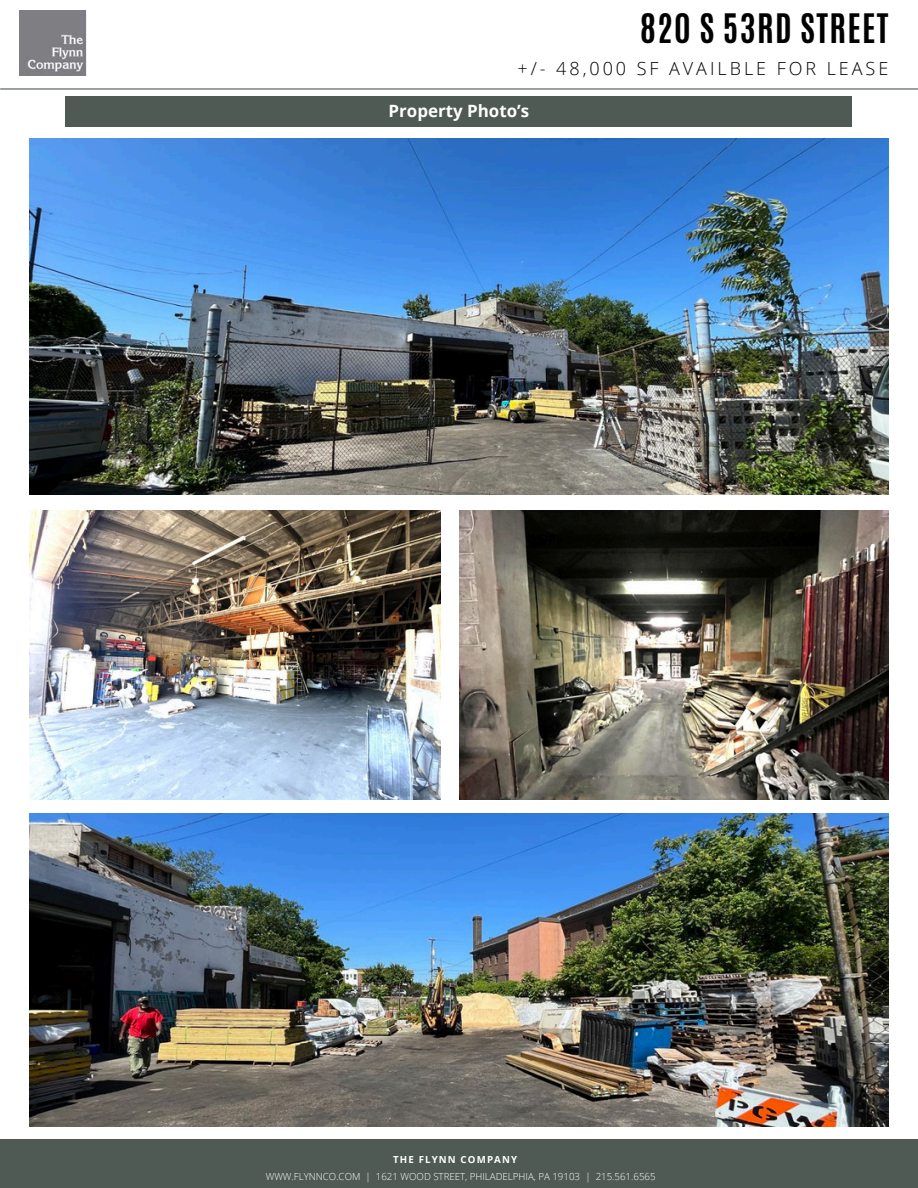
<style>
.page{position:relative;width:918px;height:1188px;background:#fff}
.page>*{position:absolute;margin:0;border:0;box-sizing:border-box;transform-origin:0 0}
.t1{font:700 33.9px "Antonio";letter-spacing:.035em;color:#000}
.t2{font:300 18px "Open Sans";letter-spacing:.165em;color:#000}
.t3{font:700 16.95px "Open Sans";color:#fff}
.t4{font:300 9.75px "Open Sans";color:#fff}
.t5{font:700 9.75px "Open Sans";letter-spacing:.115em;color:#fff}
</style>
<div class="page">
<hr style="left:1px;top:88px;width:917px;height:2px;background:#4e5a53">
<img style="left:20px;top:10px;width:66px;height:66px">
<div style="left:66px;top:96px;width:786px;height:30px;background:#4e5a53"></div>
<img style="left:29px;top:139px;width:860px;height:355px">
<img style="left:29px;top:814px;width:860px;height:313px">
<img style="left:29px;top:510px;width:412px;height:289px">
<img style="left:459px;top:510px;width:430px;height:289px">
<div style="left:0;top:1139px;width:918px;height:49px;background:#4e5a53"></div>
<p class="t1" style="left:640px;top:4px;width:250px">820 S 53RD STREET</p>
<p class="t2" style="left:518px;top:56px;width:372px">+/- 48,000 SF AVAILBLE FOR LEASE</p>
<p class="t3" style="left:389px;top:99px;width:142px">Property Photo’s</p>
<p class="t5" style="left:393px;top:1153px;width:125px">THE FLYNN COMPANY</p>
<p class="t4" style="left:266px;top:1169px;width:391px">WWW.FLYNNCO.COM | 1621 WOOD STREET, PHILADELPHIA, PA 19103 | 215.561.6565</p>
</div>
